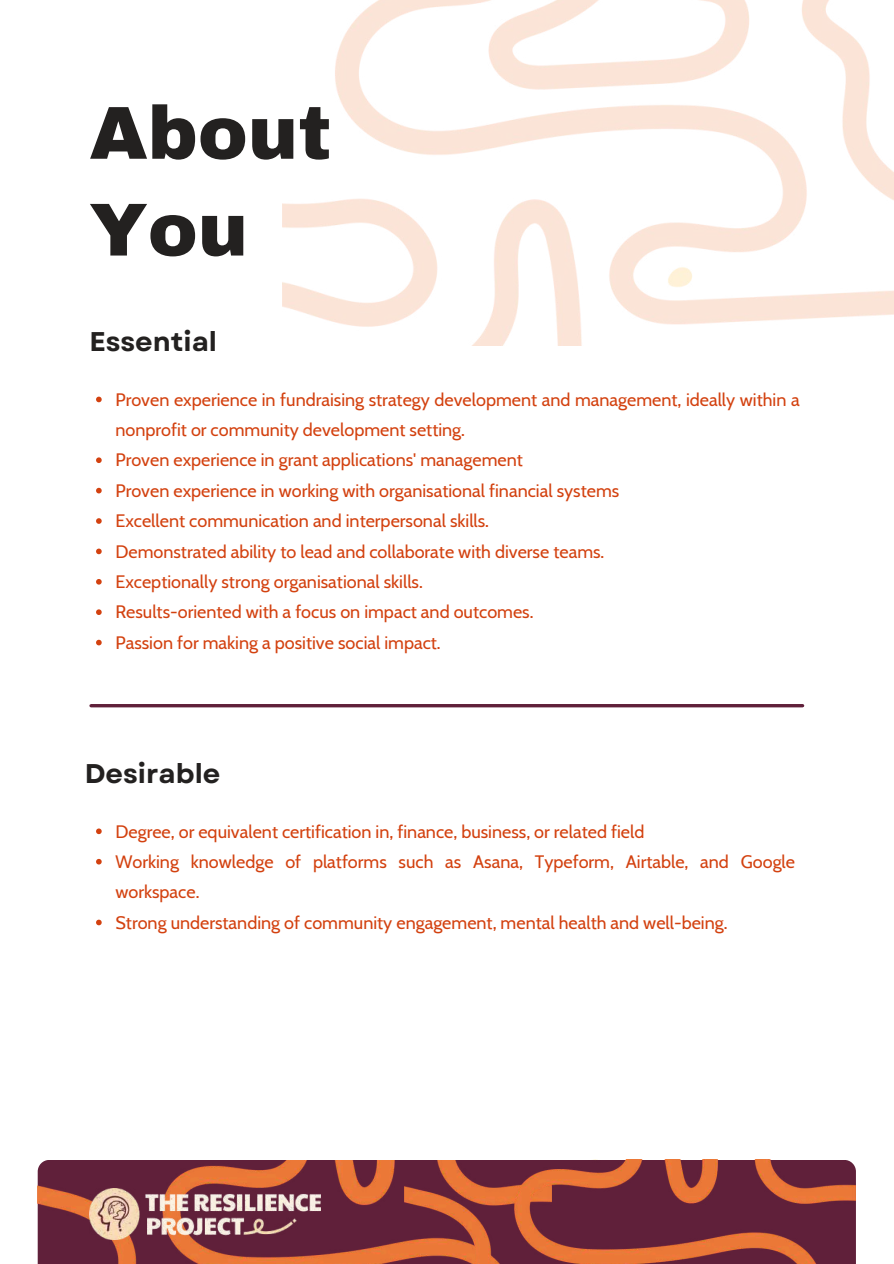
<style>
.page{position:relative;width:894px;height:1264px;background:#fff}
.page>*{position:absolute;margin:0;border:0;box-sizing:border-box;transform-origin:0 0}
.t1{font:900 75px/96.8px "Archivo";color:#232120}
.t2{font:700 27px "Garet";color:#232120}
.t3{font:18px/30.3px "Cabin";color:#d3410f}
</style>
<div class="page">
<img style="left:38px;top:1160px;width:366px;height:103px">
<img style="left:404px;top:1159px;width:451px;height:104px">
<img style="left:283px;top:0;width:610px;height:346px">
<hr style="left:91px;top:704px;width:711px;height:3px;background:#60203a">
<svg style="left:96px;top:396px;width:6px;height:6px"></svg>
<svg style="left:96px;top:457px;width:6px;height:6px"></svg>
<svg style="left:96px;top:488px;width:6px;height:5px"></svg>
<svg style="left:96px;top:518px;width:6px;height:6px"></svg>
<svg style="left:96px;top:548px;width:6px;height:6px"></svg>
<svg style="left:96px;top:579px;width:6px;height:5px"></svg>
<svg style="left:96px;top:609px;width:6px;height:6px"></svg>
<svg style="left:96px;top:639px;width:6px;height:6px"></svg>
<img style="left:89px;top:1188px;width:231px;height:51px">
<svg style="left:96px;top:828px;width:6px;height:6px"></svg>
<svg style="left:96px;top:858px;width:6px;height:6px"></svg>
<svg style="left:96px;top:919px;width:6px;height:6px"></svg>
<h1 class="t1" style="left:89px;top:85px;width:243px">About<br>You</h1>
<h2 class="t2" style="left:89px;top:322px;width:129px">Essential</h2>
<p class="t3" style="left:115px;top:384px;width:685px">Proven experience in fundraising strategy development and management, ideally within a nonprofit or community development setting.<br>Proven experience in grant applications' management<br>Proven experience in working with organisational financial systems<br>Excellent communication and interpersonal skills.<br>Demonstrated ability to lead and collaborate with diverse teams.<br>Exceptionally strong organisational skills.<br>Results-oriented with a focus on impact and outcomes.<br>Passion for making a positive social impact.</p>
<h2 class="t2" style="left:85px;top:753px;width:137px">Desirable</h2>
<p class="t3" style="left:115px;top:816px;width:681px">Degree, or equivalent certification in, finance, business, or related field<br>Working knowledge of platforms such as Asana, Typeform, Airtable, and Google workspace.<br>Strong understanding of community engagement, mental health and well-being.</p>
</div>
